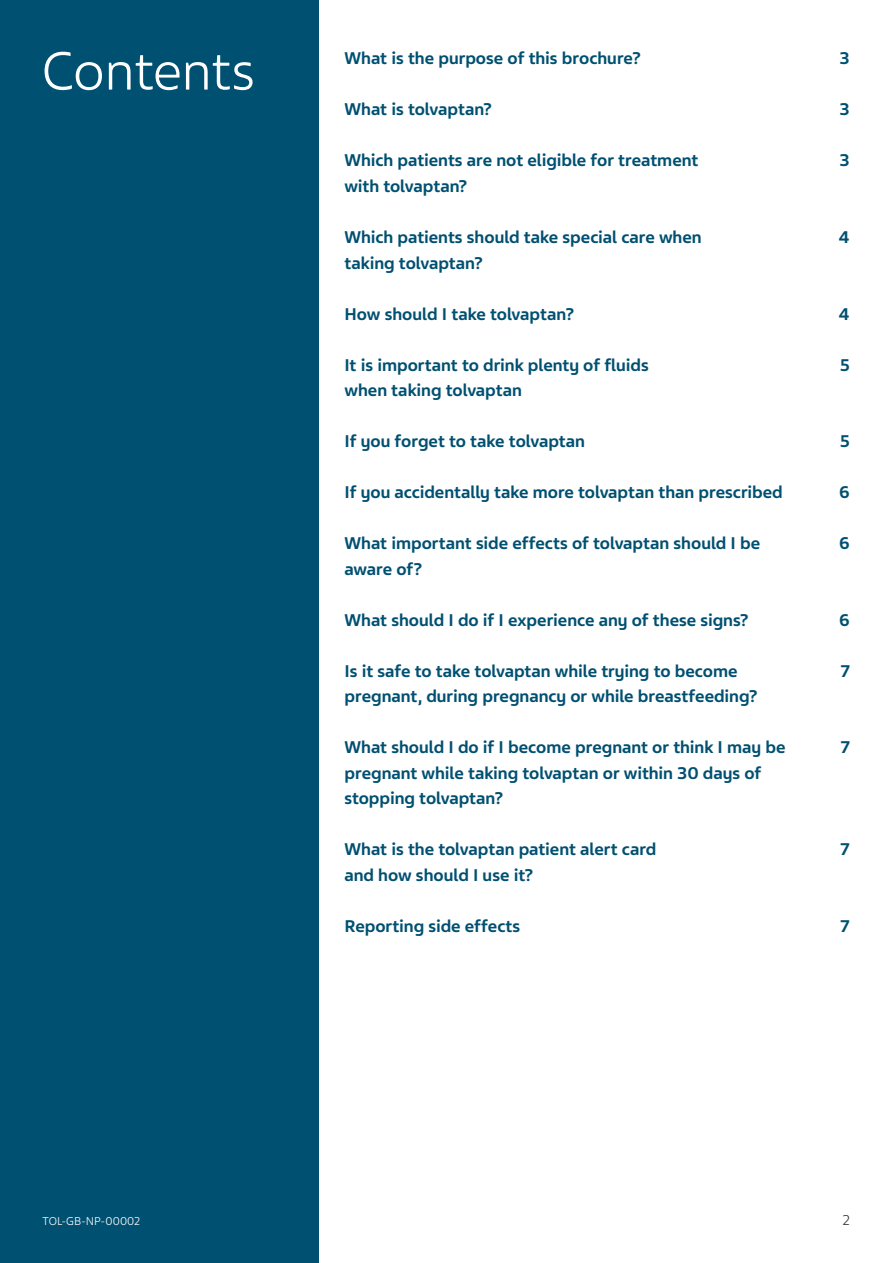
<style>
.page{position:relative;width:893px;height:1263px;background:#fff}
.page>*{position:absolute;margin:0;border:0;box-sizing:border-box;transform-origin:0 0}
.t1{font:300 57px "Teva Sans";letter-spacing:-.02em;color:#fff}
.body_1{font:700 18px/25.5px "Teva Sans";color:#005071}
.body_1-2{font:300 15px "Teva Sans";color:#3c3c3b}
.t2{font:300 12px "Teva Sans";letter-spacing:.005em;color:#fff}
</style>
<div class="page">
<div style="left:0;top:0;width:318px;height:1263px;background:#005071"></div>
<p class="t1" style="left:42px;top:37px;width:215px">Contents</p>
<p class="body_1" style="left:344px;top:46px;width:298px">What is the purpose of this brochure?</p>
<p class="body_1" style="left:840px;top:46px;width:12px">3</p>
<p class="body_1" style="left:344px;top:97px;width:149px">What is tolvaptan?</p>
<p class="body_1" style="left:840px;top:97px;width:12px">3</p>
<p class="body_1" style="left:344px;top:148px;width:355px">Which patients are not eligible for treatment</p>
<p class="body_1" style="left:840px;top:148px;width:12px">3</p>
<p class="body_1" style="left:344px;top:173px;width:124px">with tolvaptan?</p>
<p class="body_1" style="left:344px;top:224px;width:359px">Which patients should take special care when</p>
<p class="body_1" style="left:838px;top:224px;width:13px">4</p>
<p class="body_1" style="left:344px;top:250px;width:140px">taking tolvaptan?</p>
<p class="body_1" style="left:344px;top:301px;width:231px">How should I take tolvaptan?</p>
<p class="body_1" style="left:838px;top:301px;width:13px">4</p>
<p class="body_1" style="left:344px;top:352px;width:306px">It is important to drink plenty of fluids</p>
<p class="body_1" style="left:840px;top:352px;width:11px">5</p>
<p class="body_1" style="left:344px;top:377px;width:179px">when taking tolvaptan</p>
<p class="body_1" style="left:344px;top:429px;width:242px">If you forget to take tolvaptan</p>
<p class="body_1" style="left:840px;top:429px;width:11px">5</p>
<p class="body_1" style="left:344px;top:480px;width:440px">If you accidentally take more tolvaptan than prescribed</p>
<p class="body_1" style="left:839px;top:480px;width:12px">6</p>
<p class="body_1" style="left:344px;top:531px;width:417px">What important side effects of tolvaptan should I be</p>
<p class="body_1" style="left:839px;top:531px;width:12px">6</p>
<p class="body_1" style="left:344px;top:556px;width:79px">aware of?</p>
<p class="body_1" style="left:344px;top:607px;width:406px">What should I do if I experience any of these signs?</p>
<p class="body_1" style="left:839px;top:607px;width:12px">6</p>
<p class="body_1" style="left:344px;top:658px;width:395px">Is it safe to take tolvaptan while trying to become</p>
<p class="body_1" style="left:841px;top:658px;width:11px">7</p>
<p class="body_1" style="left:344px;top:684px;width:415px">pregnant, during pregnancy or while breastfeeding?</p>
<p class="body_1" style="left:344px;top:735px;width:443px">What should I do if I become pregnant or think I may be</p>
<p class="body_1" style="left:841px;top:735px;width:11px">7</p>
<p class="body_1" style="left:344px;top:760px;width:418px">pregnant while taking tolvaptan or within 30 days of stopping tolvaptan?</p>
<p class="body_1" style="left:344px;top:837px;width:314px">What is the tolvaptan patient alert card</p>
<p class="body_1" style="left:840px;top:837px;width:11px">7</p>
<p class="body_1" style="left:344px;top:862px;width:190px">and how should I use it?</p>
<p class="body_1" style="left:344px;top:913px;width:177px">Reporting side effects</p>
<p class="body_1" style="left:840px;top:913px;width:11px">7</p>
<p class="t2" style="left:43px;top:1214px;width:100px">TOL-GB-NP-00002</p>
<p class="body_1-2" style="left:842px;top:1211px;width:9px">2</p>
</div>
